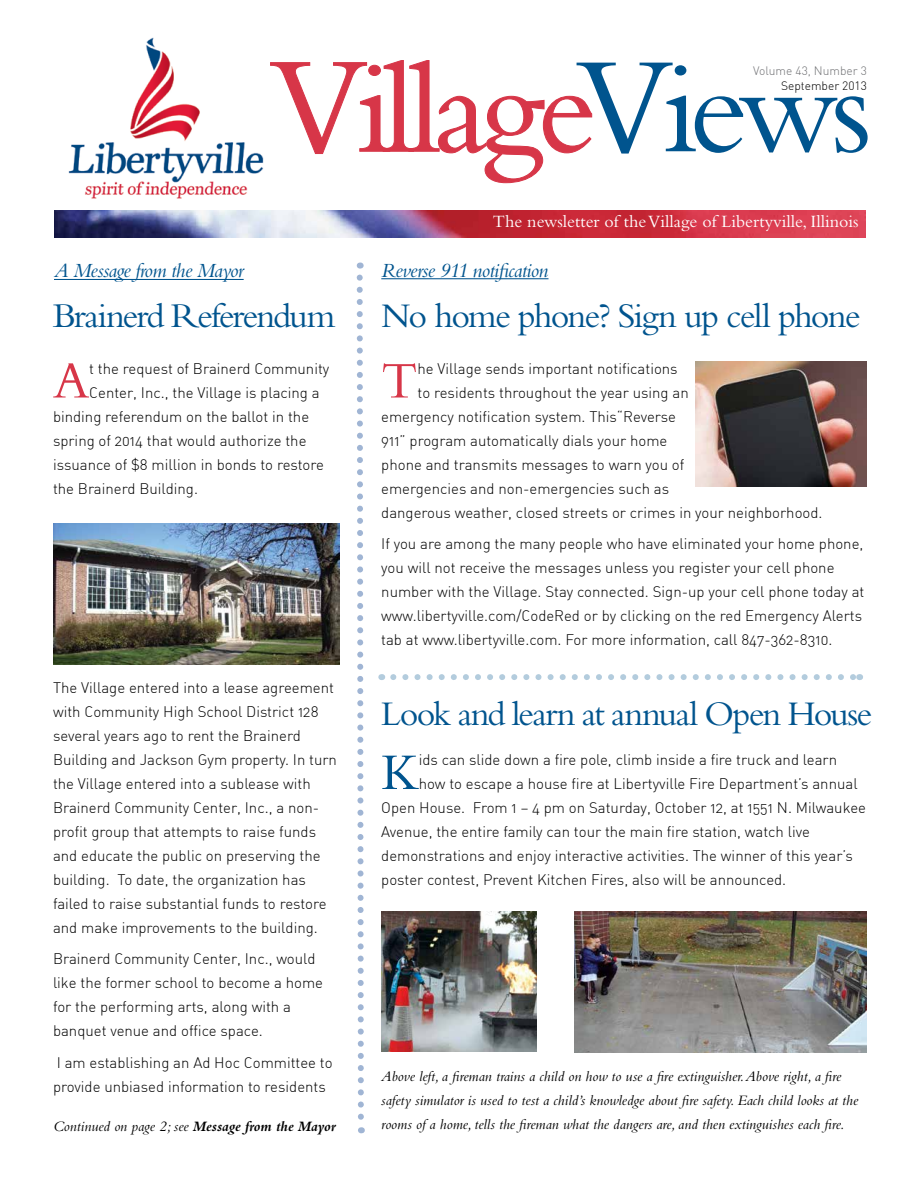
<style>
.page{position:relative;width:918px;height:1188px;background:#fff}
.page>*{position:absolute;margin:0;border:0;box-sizing:border-box;transform-origin:0 0}
.t1{font:135px "Bembo Std";letter-spacing:-.05em;color:#d73648}
.t2{font:53.55px "Bembo Std";color:#d73648}
.t3{font:53.55px "Bembo Std";color:#00548e}
.t4{font:36px "Bembo Std";letter-spacing:-.05em;color:#00548e}
.t5{font:italic 21px "Bembo Std";letter-spacing:-.03em;color:#00548e}
.t6{font:18px "Bembo Std";color:#fff}
.t7{font:15px/24px "DIN Light Alternate";color:#000}
.t8{font:italic 15px/24px "Bembo Std";color:#000}
.t9{font:300 12px "DIN";color:#6f7073}
.t10{font:300 12px "DIN";color:#000}
.s1{font-size:142.5px}
.s2{font-size:142.5px;color:#00548e}
.s3{color:#00548e}
.s4{font-weight:700}
</style>
<div class="page">
<img style="left:54px;top:210px;width:812px;height:27px">
<svg style="left:270px;top:60px;width:322px;height:123px"></svg>
<img style="left:68px;top:37px;width:196px;height:162px">
<hr style="left:54px;top:279px;width:190px;height:1px;background:#00548e">
<svg style="left:356px;top:263px;width:9px;height:870px"></svg>
<img style="left:54px;top:524px;width:286px;height:140px">
<hr style="left:381px;top:278px;width:168px;height:1px;background:#00548e">
<img style="left:695px;top:362px;width:172px;height:124px">
<svg style="left:393px;top:674px;width:460px;height:6px"></svg>
<img style="left:574px;top:912px;width:293px;height:141px">
<img style="left:382px;top:912px;width:154px;height:140px">
<h3 class="t5" style="left:54px;top:258px;width:191px">A Message from the Mayor</h3>
<h1 class="t1" style="left:270px;top:30px;width:603px"><span class="s1">V</span>illage <span class="s2">V</span><span class="s3">iews</span></h1>
<p class="t6" style="left:493px;top:211px;width:367px">The newsletter of the Village of Libertyville, Illinois</p>
<p class="t9" style="left:753px;top:64px;width:115px">Volume 43, Number 3</p>
<p class="t10" style="left:781px;top:78px;width:87px">September 2013</p>
<h3 class="t5" style="left:381px;top:258px;width:169px">Reverse 911 notification</h3>
<h3 class="t4" style="left:53px;top:295px;width:284px">Brainerd Referendum</h3>
<h2 class="t2" style="left:53px;top:350px;width:38px">A</h2>
<p class="t7" style="left:89px;top:356px;width:242px">t the request of Brainerd Community</p>
<p class="t7" style="left:89px;top:380px;width:232px">Center, Inc., the Village is placing a</p>
<p class="t7" style="left:53px;top:404px;width:258px">binding referendum on the ballot in the</p>
<p class="t7" style="left:53px;top:428px;width:255px">spring of 2014 that would authorize the</p>
<p class="t7" style="left:53px;top:452px;width:273px">issuance of $8 million in bonds to restore</p>
<p class="t7" style="left:53px;top:476px;width:146px">the Brainerd Building.</p>
<p class="t7" style="left:53px;top:675px;width:285px">The Village entered into a lease agreement with Community High School District 128 several years ago to rent the Brainerd Building and Jackson Gym property. In turn the Village entered into a sublease with Brainerd Community Center, Inc., a non&shy;profit group that attempts to raise funds and educate the public on preserving the building. To date, the organization has failed to raise substantial funds to restore and make improvements to the building.</p>
<p class="t7" style="left:53px;top:947px;width:272px">Brainerd Community Center, Inc., would like the former school to become a home for the performing arts, along with a banquet venue and office space.</p>
<p class="t7" style="left:53px;top:1050px;width:281px">I am establishing an Ad Hoc Committee to provide unbiased information to residents</p>
<p class="t8" style="left:53px;top:1114px;width:284px">Continued on page 2; see <span class="s4">Message from the Mayor</span></p>
<h3 class="t4" style="left:381px;top:295px;width:481px">No home phone? Sign up cell phone</h3>
<h2 class="t2" style="left:381px;top:350px;width:38px">T</h2>
<p class="t7" style="left:418px;top:356px;width:262px">he Village sends important notifications</p>
<p class="t7" style="left:418px;top:380px;width:273px">to residents throughout the year using an</p>
<p class="t7" style="left:381px;top:404px;width:296px">emergency notification system. This“Reverse</p>
<p class="t7" style="left:381px;top:428px;width:288px">911” program automatically dials your home</p>
<p class="t7" style="left:381px;top:452px;width:305px">phone and transmits messages to warn you of</p>
<p class="t7" style="left:381px;top:476px;width:289px">emergencies and non-emergencies such as</p>
<p class="t7" style="left:381px;top:500px;width:443px">dangerous weather, closed streets or crimes in your neighborhood.</p>
<p class="t7" style="left:381px;top:531px;width:485px">If you are among the many people who have eliminated your home phone, you will not receive the messages unless you register your cell phone number with the Village. Stay connected. Sign-up your cell phone today at www.libertyville.com/CodeRed or by clicking on the red Emergency Alerts tab at www.libertyville.com. For more information, call 847-362-8310.</p>
<h3 class="t4" style="left:381px;top:693px;width:493px">Look and learn at annual Open House</h3>
<h2 class="t3" style="left:381px;top:741px;width:39px">K</h2>
<p class="t7" style="left:419px;top:747px;width:420px">ids can slide down a fire pole, climb inside a fire truck and learn</p>
<p class="t7" style="left:419px;top:771px;width:440px">how to escape a house fire at Libertyville Fire Department’s annual</p>
<p class="t7" style="left:381px;top:795px;width:486px">Open House. From 1 – 4 pm on Saturday, October 12, at 1551 N. Milwaukee</p>
<p class="t7" style="left:381px;top:819px;width:430px">Avenue, the entire family can tour the main fire station, watch live</p>
<p class="t7" style="left:381px;top:843px;width:473px">demonstrations and enjoy interactive activities. The winner of this year’s</p>
<p class="t7" style="left:381px;top:867px;width:406px">poster contest, Prevent Kitchen Fires, also will be announced.</p>
<p class="t8" style="left:381px;top:1064px;width:478px">Above left, a fireman trains a child on how to use a fire extinguisher. Above right, a fire safety simulator is used to test a child’s knowledge about fire safety. Each child looks at the rooms of a home, tells the fireman what the dangers are, and then extinguishes each fire.</p>
</div>
